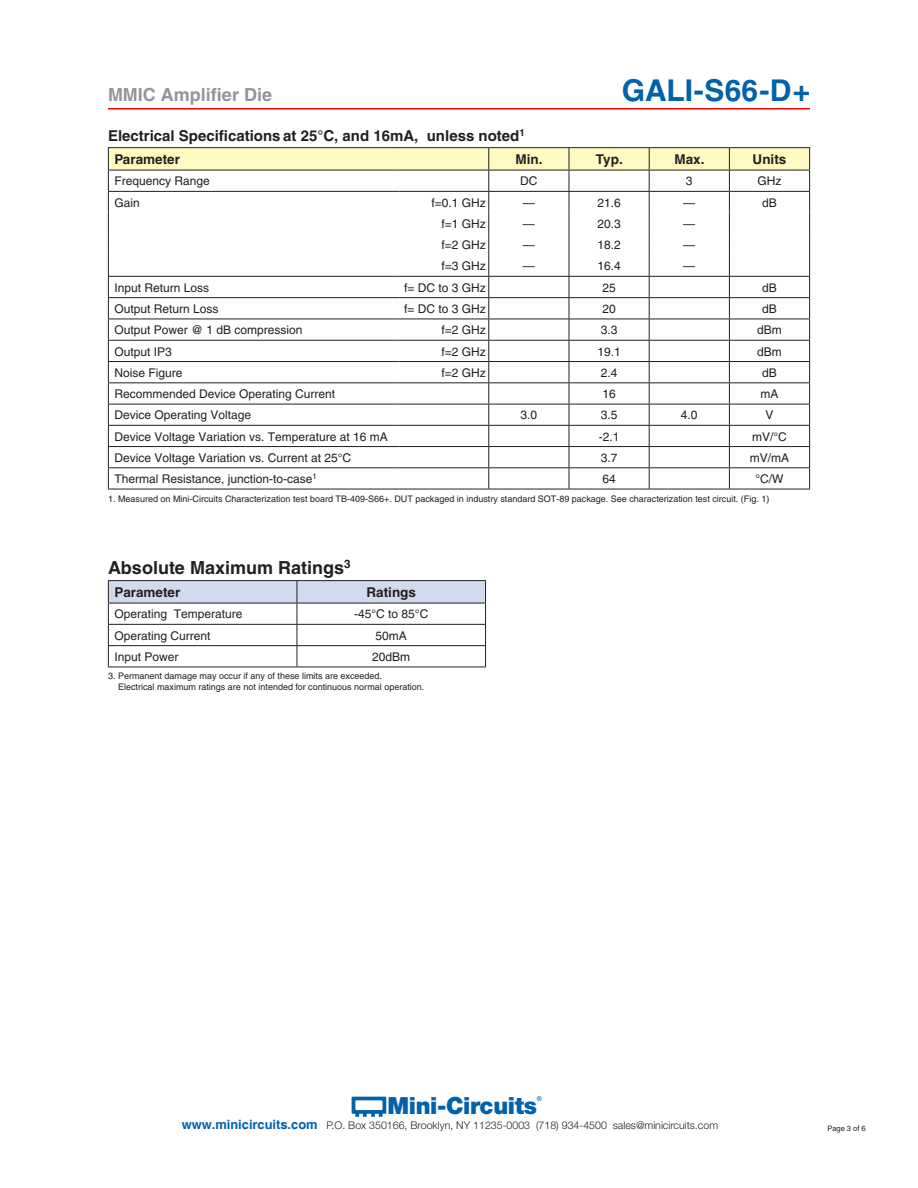
<style>
.page{position:relative;width:918px;height:1188px;background:#fff}
.page>*{position:absolute;margin:0;border:0;box-sizing:border-box;transform-origin:0 0}
.MODEL_NUMBER{font:700 30px "Helvetica";color:#0161ab}
.t1{font:900 23.7px "Helvetica Neue";letter-spacing:-.015em;color:#0261aa}
.BODY_HEADLINE{font:700 18px "Helvetica";color:#231f20}
.t2{font:700 18px "Helvetica";color:#939598}
.BODY_HEADLINE-2{font:700 15px "Helvetica";color:#231f20}
.t3{font:700 13.5px "Helvetica";color:#231f20}
.t4{font:12px "Helvetica";color:#231f20}
.t5{font:300 10.65px "Helvetica Neue";color:#231f20}
.NOTE_TEXT{font:9px "Helvetica";color:#231f20}
.t6{font:7.5px "Helvetica";color:#231f20}
.t7{font:500 6.6px "Helvetica Neue";color:#0261aa}
.s1{font-family:"Helvetica";font-weight:700;font-size:12.9px;color:#0261aa}
</style>
<div class="page">
<hr style="left:108px;top:108px;width:702px;height:2px;background:#f00">
<svg style="left:352px;top:1097px;width:34px;height:20px"></svg>
<hr style="left:108px;top:147px;width:292px;height:1px;background:#231f20">
<hr style="left:400px;top:147px;width:89px;height:1px;background:#231f20">
<hr style="left:489px;top:147px;width:80px;height:1px;background:#231f20">
<hr style="left:569px;top:147px;width:80px;height:1px;background:#231f20">
<hr style="left:649px;top:147px;width:80px;height:1px;background:#231f20">
<hr style="left:729px;top:147px;width:81px;height:1px;background:#231f20">
<hr style="left:108px;top:489px;width:292px;height:1px;background:#231f20">
<hr style="left:400px;top:489px;width:89px;height:1px;background:#231f20">
<hr style="left:489px;top:489px;width:80px;height:1px;background:#231f20">
<hr style="left:569px;top:489px;width:80px;height:1px;background:#231f20">
<hr style="left:649px;top:489px;width:80px;height:1px;background:#231f20">
<hr style="left:729px;top:489px;width:81px;height:1px;background:#231f20">
<svg style="left:108px;top:148px;width:702px;height:341px"></svg>
<hr style="left:108px;top:580px;width:189px;height:1px;background:#231f20">
<hr style="left:297px;top:580px;width:189px;height:1px;background:#231f20">
<svg style="left:108px;top:581px;width:378px;height:86px"></svg>
<hr style="left:108px;top:667px;width:189px;height:1px;background:#231f20">
<hr style="left:297px;top:667px;width:189px;height:1px;background:#231f20">
<h3 class="t2" style="left:108px;top:84px;width:166px">MMIC Amplifier Die</h3>
<p class="MODEL_NUMBER" style="left:622px;top:72px;width:190px">GALI-S66-D+</p>
<p class="BODY_HEADLINE-2" style="left:108px;top:127px;width:418px">Electrical Specifications at 25°C, and 16mA, unless noted<sup>1</sup></p>
<p class="t3" style="left:114px;top:151px;width:67px">Parameter</p>
<p class="t3" style="left:516px;top:151px;width:28px">Min.</p>
<p class="t3" style="left:596px;top:151px;width:28px">Typ.</p>
<p class="t3" style="left:675px;top:151px;width:32px">Max.</p>
<p class="t3" style="left:753px;top:151px;width:35px">Units</p>
<p class="t4" style="left:114px;top:174px;width:97px">Frequency Range</p>
<p class="t4" style="left:520px;top:174px;width:19px">DC</p>
<p class="t4" style="left:686px;top:174px;width:8px">3</p>
<p class="t4" style="left:758px;top:174px;width:26px">GHz</p>
<p class="t4" style="left:114px;top:196px;width:27px">Gain</p>
<p class="t4" style="left:431px;top:195px;width:56px">f=0.1 GHz</p>
<p class="t4" style="left:523px;top:195px;width:13px">—</p>
<p class="t4" style="left:597px;top:195px;width:25px">21.6</p>
<p class="t4" style="left:683px;top:195px;width:13px">—</p>
<p class="t4" style="left:762px;top:195px;width:16px">dB</p>
<p class="t4" style="left:441px;top:217px;width:46px">f=1 GHz</p>
<p class="t4" style="left:523px;top:217px;width:13px">—</p>
<p class="t4" style="left:597px;top:217px;width:25px">20.3</p>
<p class="t4" style="left:683px;top:217px;width:13px">—</p>
<p class="t4" style="left:441px;top:238px;width:46px">f=2 GHz</p>
<p class="t4" style="left:523px;top:238px;width:13px">—</p>
<p class="t4" style="left:597px;top:238px;width:25px">18.2</p>
<p class="t4" style="left:683px;top:238px;width:13px">—</p>
<p class="t4" style="left:441px;top:259px;width:46px">f=3 GHz</p>
<p class="t4" style="left:523px;top:259px;width:13px">—</p>
<p class="t4" style="left:597px;top:259px;width:25px">16.4</p>
<p class="t4" style="left:683px;top:259px;width:13px">—</p>
<p class="t4" style="left:114px;top:280px;width:96px">Input Return Loss</p>
<p class="t4" style="left:404px;top:280px;width:83px">f= DC to 3 GHz</p>
<p class="t4" style="left:602px;top:280px;width:15px">25</p>
<p class="t4" style="left:762px;top:280px;width:16px">dB</p>
<p class="t4" style="left:114px;top:302px;width:106px">Output Return Loss</p>
<p class="t4" style="left:404px;top:302px;width:83px">f= DC to 3 GHz</p>
<p class="t4" style="left:602px;top:302px;width:15px">20</p>
<p class="t4" style="left:762px;top:302px;width:16px">dB</p>
<p class="t4" style="left:114px;top:323px;width:190px">Output Power @ 1 dB compression</p>
<p class="t4" style="left:441px;top:323px;width:46px">f=2 GHz</p>
<p class="t4" style="left:601px;top:323px;width:18px">3.3</p>
<p class="t4" style="left:757px;top:323px;width:26px">dBm</p>
<p class="t4" style="left:114px;top:344px;width:59px">Output IP3</p>
<p class="t4" style="left:441px;top:344px;width:46px">f=2 GHz</p>
<p class="t4" style="left:597px;top:344px;width:25px">19.1</p>
<p class="t4" style="left:757px;top:344px;width:26px">dBm</p>
<p class="t4" style="left:114px;top:366px;width:70px">Noise Figure</p>
<p class="t4" style="left:441px;top:366px;width:46px">f=2 GHz</p>
<p class="t4" style="left:601px;top:366px;width:18px">2.4</p>
<p class="t4" style="left:762px;top:366px;width:16px">dB</p>
<p class="t4" style="left:114px;top:387px;width:222px">Recommended Device Operating Current</p>
<p class="t4" style="left:602px;top:387px;width:15px">16</p>
<p class="t4" style="left:761px;top:387px;width:19px">mA</p>
<p class="t4" style="left:114px;top:408px;width:138px">Device Operating Voltage</p>
<p class="t4" style="left:521px;top:408px;width:18px">3.0</p>
<p class="t4" style="left:601px;top:408px;width:18px">3.5</p>
<p class="t4" style="left:681px;top:408px;width:18px">4.0</p>
<p class="t4" style="left:766px;top:408px;width:10px">V</p>
<p class="t4" style="left:114px;top:429px;width:275px">Device Voltage Variation vs. Temperature at 16 mA</p>
<p class="t4" style="left:599px;top:429px;width:22px">-2.1</p>
<p class="t4" style="left:752px;top:429px;width:36px">mV/°C</p>
<p class="t4" style="left:114px;top:451px;width:238px">Device Voltage Variation vs. Current at 25°C</p>
<p class="t4" style="left:601px;top:451px;width:18px">3.7</p>
<p class="t4" style="left:750px;top:451px;width:41px">mV/mA</p>
<p class="t4" style="left:114px;top:472px;width:204px">Thermal Resistance, junction-to-case<sup>1</sup></p>
<p class="t4" style="left:602px;top:472px;width:15px">64</p>
<p class="t4" style="left:755px;top:472px;width:30px">°C/W</p>
<p class="NOTE_TEXT" style="left:108px;top:494px;width:663px">1. Measured on Mini-Circuits Characterization test board TB-409-S66+. DUT packaged in industry standard SOT-89 package. See characterization test circuit. (Fig. 1)</p>
<p class="BODY_HEADLINE" style="left:108px;top:556px;width:244px">Absolute Maximum Ratings<sup>3</sup></p>
<p class="t3" style="left:114px;top:584px;width:68px">Parameter</p>
<p class="t3" style="left:367px;top:584px;width:51px">Ratings</p>
<p class="t4" style="left:114px;top:607px;width:130px">Operating Temperature</p>
<p class="t4" style="left:354px;top:607px;width:76px">-45°C to 85°C</p>
<p class="t4" style="left:114px;top:628px;width:98px">Operating Current</p>
<p class="t4" style="left:376px;top:628px;width:33px">50mA</p>
<p class="t4" style="left:114px;top:650px;width:66px">Input Power</p>
<p class="t4" style="left:372px;top:650px;width:40px">20dBm</p>
<p class="NOTE_TEXT" style="left:108px;top:670px;width:276px">3. Permanent damage may occur if any of these limits are exceeded.</p>
<p class="NOTE_TEXT" style="left:118px;top:681px;width:308px">Electrical maximum ratings are not intended for continuous normal operation.</p>
<h2 class="t1" style="left:387px;top:1091px;width:151px">Mini-Circuits</h2>
<p class="t7" style="left:537px;top:1095px;width:7px">®</p>
<p class="t5" style="left:182px;top:1119px;width:538px"><span class="s1">www.minicircuits.com</span> P.O. Box 350166, Brooklyn, NY 11235-0003 (718) 934-4500 sales@minicircuits.com</p>
<p class="t6" style="left:828px;top:1124px;width:40px">Page 3 of 6</p>
</div>
